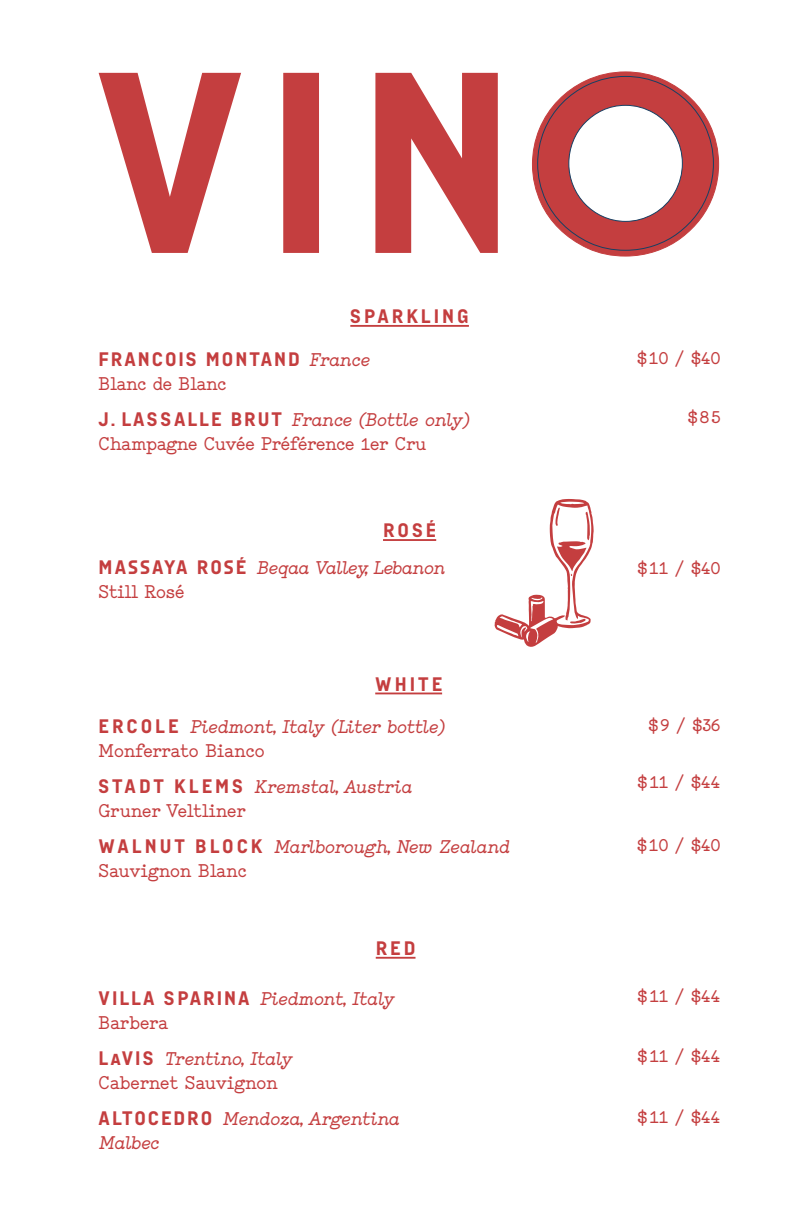
<style>
.page{position:relative;width:792px;height:1224px;background:#fff}
.page>*{position:absolute;margin:0;border:0;box-sizing:border-box;transform-origin:0 0}
.t1{font:italic 700 20px "Studio";letter-spacing:-.01em;color:#c43e3f}
.t2{font:700 20px "Studio";letter-spacing:-.01em;color:#c43e3f}
.t3{font:20px "Audimat 3000 Regulier";letter-spacing:.1em;color:#c43e3f}
.t4{font:20px "Audimat 3000 Regulier";letter-spacing:.15em;color:#c43e3f}
.s1{font-family:"Studio";font-weight:700;font-style:italic}
.s2{font-family:"Audimat 3000 Regulier";font-weight:400;font-style:normal}
</style>
<div class="page">
<hr style="left:375px;top:693px;width:67px;height:1px;background:#c43e3f">
<hr style="left:376px;top:957px;width:40px;height:2px;background:#c43e3f">
<hr style="left:350px;top:325px;width:119px;height:2px;background:#c43e3f">
<hr style="left:383px;top:539px;width:53px;height:2px;background:#c43e3f">
<svg style="left:494px;top:499px;width:100px;height:148px"></svg>
<svg style="left:99px;top:73px;width:399px;height:180px"></svg>
<svg style="left:532px;top:72px;width:187px;height:184px"></svg>
<p class="t4" style="left:350px;top:304px;width:120px">SPARKLING</p>
<p class="t3" style="left:99px;top:347px;width:272px">FRANCOIS MONTAND <span class="s1">France</span></p>
<p class="t2" style="left:99px;top:373px;width:129px">Blanc de Blanc</p>
<p class="t1" style="left:99px;top:409px;width:372px"><span class="s2">J. LASSALLE BRUT</span> France (Bottle only)</p>
<p class="t2" style="left:99px;top:433px;width:329px">Champagne Cuvée Préférence 1er Cru</p>
<p class="t4" style="left:383px;top:519px;width:55px">ROSÉ</p>
<p class="t1" style="left:99px;top:557px;width:348px"><span class="s2">MASSAYA ROSÉ</span> Beqaa Valley, Lebanon</p>
<p class="t2" style="left:99px;top:581px;width:87px">Still Rosé</p>
<p class="t4" style="left:375px;top:672px;width:68px">WHITE</p>
<p class="t1" style="left:99px;top:716px;width:347px"><span class="s2">ERCOLE</span> Piedmont, Italy (Liter bottle)</p>
<p class="t2" style="left:99px;top:740px;width:168px">Monferrato Bianco</p>
<p class="t1" style="left:99px;top:776px;width:315px"><span class="s2">S TADT KLEM S</span> Kremstal, Austria</p>
<p class="t2" style="left:99px;top:800px;width:149px">Gruner Veltliner</p>
<p class="t1" style="left:99px;top:836px;width:412px"><span class="s2">WALNUT BLOCK</span> Marlborough, New Zealand</p>
<p class="t2" style="left:99px;top:860px;width:150px">Sauvignon Blanc</p>
<p class="t4" style="left:376px;top:936px;width:41px">RED</p>
<p class="t1" style="left:99px;top:988px;width:297px"><span class="s2">VILLA S PARINA</span> Piedmont, Italy</p>
<p class="t2" style="left:99px;top:1012px;width:71px">Barbera</p>
<p class="t1" style="left:99px;top:1048px;width:195px"><span class="s2">LaVIS</span> Trentino, Italy</p>
<p class="t2" style="left:99px;top:1072px;width:181px">Cabernet Sauvignon</p>
<p class="t1" style="left:99px;top:1108px;width:302px"><span class="s2">ALTOCEDRO</span> Mendoza, Argentina</p>
<p class="t1" style="left:99px;top:1132px;width:62px">Malbec</p>
<p class="t2" style="left:637px;top:347px;width:85px">$10 / $40</p>
<p class="t2" style="left:688px;top:406px;width:34px">$85</p>
<p class="t2" style="left:638px;top:557px;width:85px">$11 / $40</p>
<p class="t2" style="left:649px;top:714px;width:74px">$9 / $36</p>
<p class="t2" style="left:638px;top:771px;width:84px">$11 / $44</p>
<p class="t2" style="left:637px;top:834px;width:85px">$10 / $40</p>
<p class="t2" style="left:638px;top:985px;width:84px">$11 / $44</p>
<p class="t2" style="left:638px;top:1045px;width:84px">$11 / $44</p>
<p class="t2" style="left:638px;top:1106px;width:84px">$11 / $44</p>
</div>
